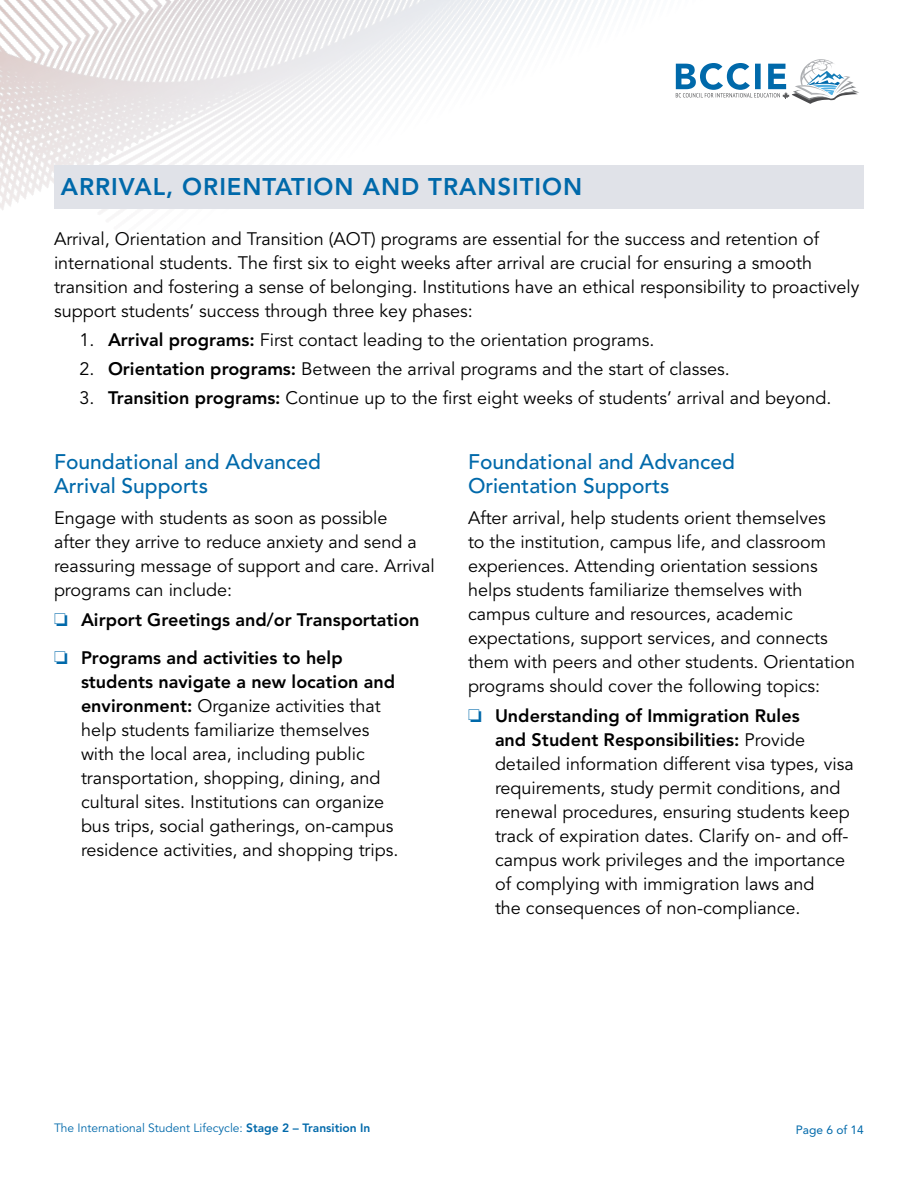
<style>
.page{position:relative;width:918px;height:1188px;background:#fff}
.page>*{position:absolute;margin:0;border:0;box-sizing:border-box;transform-origin:0 0}
.t1{font:800 24px "Avenir LT Std";letter-spacing:.04em;color:#0069aa}
.t2{font:500 21px/24px "Avenir LT Std";color:#0069aa}
.t3{font:18px/24px "Avenir LT Std";color:#000}
.t4{font:800 18px/37.5px "Avenir LT Std";color:#000}
.t5{font:12px "Avenir LT Std";color:#0069aa}
.t6{font:12px "Avenir LT Std";color:#0069aa}
.s1{font-weight:800}
.s2{color:#0069aa}
</style>
<div class="page">
<img style="left:0;top:0;width:864px;height:214px">
<div style="left:54px;top:166px;width:810px;height:43px;background:#e0e2e8"></div>
<h1 class="t1" style="left:61px;top:173px;width:523px">ARRIVAL, ORIENTATION AND TRANSITION</h1>
<p class="t3" style="left:54px;top:227px;width:807px">Arrival, Orientation and Transition (AOT) programs are essential for the success and retention of international students. The first six to eight weeks after arrival are crucial for ensuring a smooth transition and fostering a sense of belonging. Institutions have an ethical responsibility to proactively support students’ success through three key phases:</p>
<p class="t3" style="left:79px;top:328px;width:577px">1. <span class="s1">Arrival programs:</span> First contact leading to the orientation programs.</p>
<p class="t3" style="left:79px;top:357px;width:652px">2. <span class="s1">Orientation programs:</span> Between the arrival programs and the start of classes.</p>
<p class="t3" style="left:79px;top:387px;width:754px">3. <span class="s1">Transition programs:</span> Continue up to the first eight weeks of students’ arrival and beyond.</p>
<p class="t2" style="left:54px;top:450px;width:268px">Foundational and Advanced<br>Arrival Supports</p>
<p class="t3" style="left:54px;top:506px;width:382px">Engage with students as soon as possible<br>after they arrive to reduce anxiety and send a reassuring message of support and care. Arrival programs can include:</p>
<p class="t4" style="left:54px;top:601px;width:367px"><span class="s2">❏</span> Airport Greetings and/or Transportation <span class="s2">❏</span> Programs and activities to help</p>
<p class="t3" style="left:81px;top:670px;width:319px"><span class="s1">students navigate a new location and environment:</span> Organize activities that help students familiarize themselves with the local area, including public transportation, shopping, dining, and cultural sites. Institutions can organize bus trips, social gatherings, on-campus residence activities, and shopping trips.</p>
<p class="t2" style="left:468px;top:450px;width:268px">Foundational and Advanced<br>Orientation Supports</p>
<p class="t3" style="left:468px;top:506px;width:389px">After arrival, help students orient themselves<br>to the institution, campus life, and classroom experiences. Attending orientation sessions helps students familiarize themselves with campus culture and resources, academic expectations, support services, and connects them with peers and other students. Orientation programs should cover the following topics:</p>
<p class="t3" style="left:495px;top:705px;width:360px;text-indent:-27px"><span class="s2">❏</span> <span class="s1">Understanding of Immigration Rules<br>and Student Responsibilities:</span> Provide detailed information different visa types, visa requirements, study permit conditions, and renewal procedures, ensuring students keep track of expiration dates. Clarify on- and off&shy;campus work privileges and the importance of complying with immigration laws and<br>the consequences of non-compliance.</p>
<p class="t5" style="left:54px;top:1121px;width:318px">The International Student Lifecycle: <span class="s1">Stage 2 – Transition In</span></p>
<p class="t6" style="left:796px;top:1123px;width:70px">Page 6 of 14</p>
</div>
